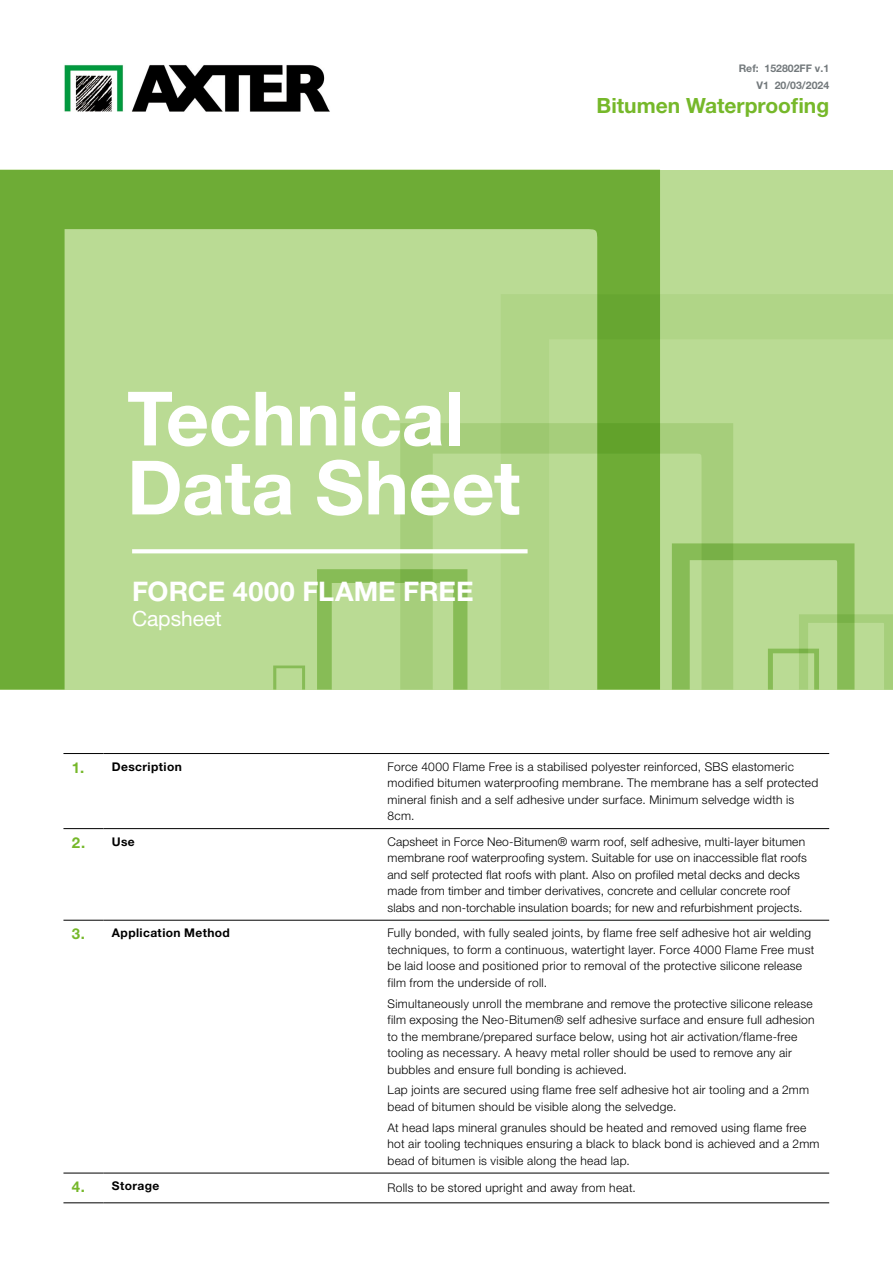
<style>
.page{position:relative;width:893px;height:1263px;background:#fff}
.page>*{position:absolute;margin:0;border:0;box-sizing:border-box;transform-origin:0 0}
.t1{font:700 75px/69px "Helvetica Neue LT Std";letter-spacing:-.005em;color:#fff}
.t2{font:700 27px "Helvetica Neue LT Std";color:#fff}
.t3{font:700 21px "Helvetica Neue LT Std";color:#76b82a}
.t4{font:21px "Helvetica Neue LT Std";color:#fff}
.t5{font:300 12px/16.5px "Helvetica Neue LT Std";letter-spacing:.025em;color:#000}
.t6{font:700 12px "Helvetica Neue LT Std";letter-spacing:.03em;color:#000}
.t7{font:700 10.5px/17px "Helvetica Neue LT Std";color:#73797c;text-align:right}
.s1{font-size:15px;color:#76b82a}
</style>
<div class="page">
<div style="left:0;top:170px;width:893px;height:519px;background:#badb94"></div>
<svg style="left:0;top:170px;width:660px;height:519px"></svg>
<svg style="left:501px;top:294px;width:392px;height:395px"></svg>
<svg style="left:273px;top:665px;width:32px;height:24px"></svg>
<svg style="left:132px;top:549px;width:396px;height:4px;background:#fbfcf8"></svg>
<img style="left:64px;top:64px;width:266px;height:47px">
<hr style="left:63px;top:828px;width:40px;height:1px;background:#000">
<hr style="left:103px;top:828px;width:276px;height:1px;background:#000">
<hr style="left:379px;top:828px;width:450px;height:1px;background:#000">
<hr style="left:63px;top:920px;width:40px;height:1px;background:#000">
<hr style="left:103px;top:920px;width:276px;height:1px;background:#000">
<hr style="left:379px;top:920px;width:450px;height:1px;background:#000">
<hr style="left:63px;top:1173px;width:40px;height:1px;background:#000">
<hr style="left:103px;top:1173px;width:276px;height:1px;background:#000">
<hr style="left:379px;top:1173px;width:450px;height:1px;background:#000">
<hr style="left:63px;top:1202px;width:40px;height:1px;background:#000">
<hr style="left:103px;top:1202px;width:276px;height:1px;background:#000">
<hr style="left:379px;top:1202px;width:450px;height:1px;background:#000">
<hr style="left:63px;top:753px;width:40px;height:1px;background:#000">
<hr style="left:103px;top:753px;width:276px;height:1px;background:#000">
<hr style="left:379px;top:753px;width:450px;height:1px;background:#000">
<p class="t7" style="left:739px;top:59px;width:92px">Ref: 152802FF v.1<br>V1 20/03/2024</p>
<h3 class="t3" style="left:597px;top:92px;width:234px">Bitumen Waterproofing</h3>
<h1 class="t1" style="left:127px;top:383px;width:395px">Technical<br>Data Sheet</h1>
<h2 class="t2" style="left:132px;top:574px;width:343px">FORCE 4000 FLAME FREE</h2>
<h3 class="t4" style="left:132px;top:606px;width:91px">Capsheet</h3>
<p class="t6" style="left:72px;top:759px;width:111px"><span class="s1">1.</span> Description</p>
<p class="t5" style="left:387px;top:758px;width:432px">Force 4000 Flame Free is a stabilised polyester reinforced, SBS elastomeric modified bitumen waterproofing membrane. The membrane has a self protected mineral finish and a self adhesive under surface. Minimum selvedge width is 8cm.</p>
<p class="t6" style="left:72px;top:834px;width:64px"><span class="s1">2.</span> Use</p>
<p class="t5" style="left:387px;top:833px;width:421px">Capsheet in Force Neo-Bitumen® warm roof, self adhesive, multi-layer bitumen membrane roof waterproofing system. Suitable for use on inaccessible flat roofs and self protected flat roofs with plant. Also on profiled metal decks and decks made from timber and timber derivatives, concrete and cellular concrete roof slabs and non-torchable insulation boards; for new and refurbishment projects.</p>
<p class="t6" style="left:72px;top:925px;width:159px"><span class="s1">3.</span> Application Method</p>
<p class="t5" style="left:387px;top:924px;width:428px">Fully bonded, with fully sealed joints, by flame free self adhesive hot air welding techniques, to form a continuous, watertight layer. Force 4000 Flame Free must be laid loose and positioned prior to removal of the protective silicone release film from the underside of roll.</p>
<p class="t5" style="left:387px;top:995px;width:429px">Simultaneously unroll the membrane and remove the protective silicone release film exposing the Neo-Bitumen® self adhesive surface and ensure full adhesion to the membrane/prepared surface below, using hot air activation/flame-free tooling as necessary. A heavy metal roller should be used to remove any air bubbles and ensure full bonding is achieved.</p>
<p class="t5" style="left:387px;top:1081px;width:423px">Lap joints are secured using flame free self adhesive hot air tooling and a 2mm bead of bitumen should be visible along the selvedge.</p>
<p class="t5" style="left:387px;top:1119px;width:434px">At head laps mineral granules should be heated and removed using flame free hot air tooling techniques ensuring a black to black bond is achieved and a 2mm bead of bitumen is visible along the head lap.</p>
<p class="t6" style="left:72px;top:1178px;width:89px"><span class="s1">4.</span> Storage</p>
<p class="t5" style="left:387px;top:1179px;width:250px">Rolls to be stored upright and away from heat.</p>
</div>
